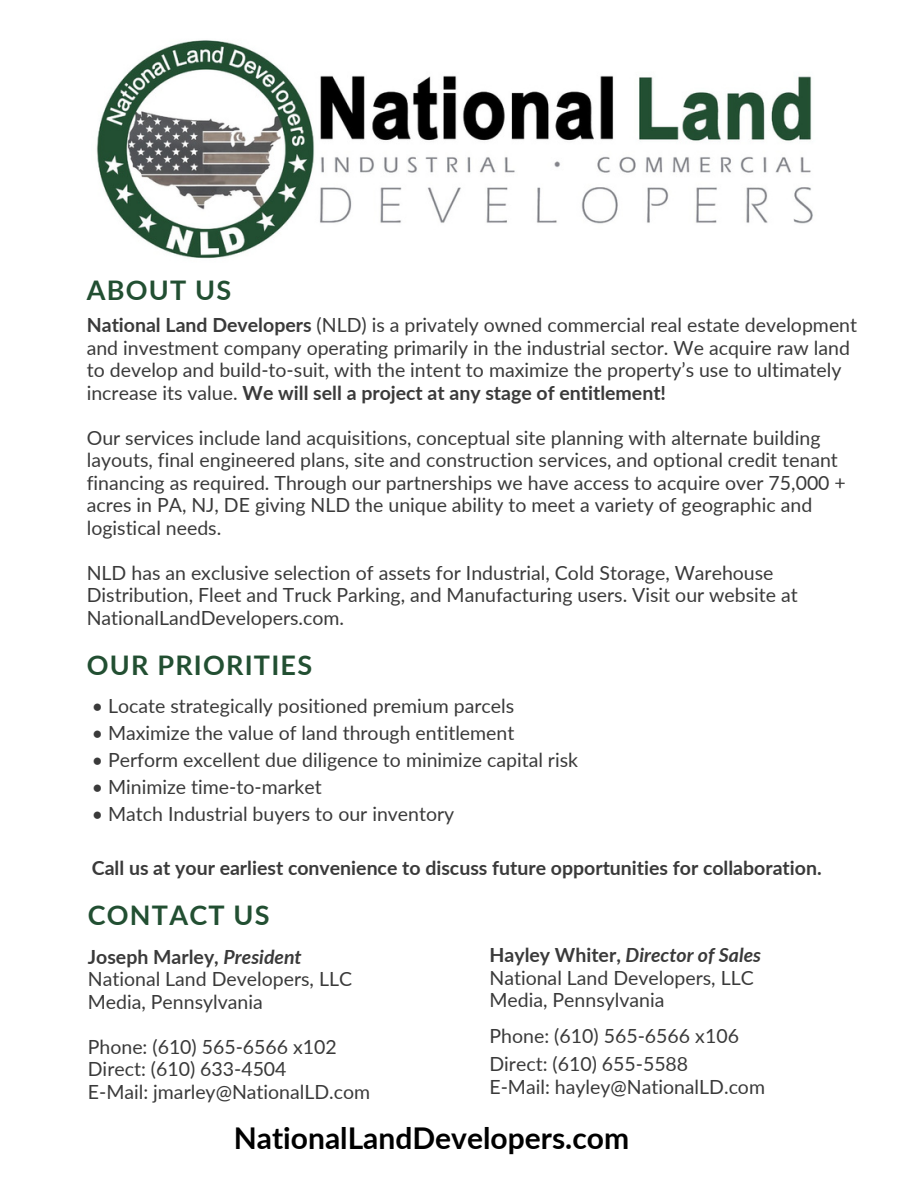
<style>
.page{position:relative;width:918px;height:1188px;background:#fff}
.page>*{position:absolute;margin:0;border:0;box-sizing:border-box;transform-origin:0 0}
.t1{font:700 30px "Lato";color:#000}
.t2{font:700 27px "Lato";letter-spacing:.045em;color:#224f32}
.t3{font:19.5px/22.5px "Lato";color:#3a3a3a}
.t4{font:700 19.5px "Lato";color:#3a3a3a}
.s1{font-weight:700}
.s2{font-weight:700;font-style:italic}
</style>
<div class="page">
<img style="left:96px;top:40px;width:717px;height:218px">
<h2 class="t2" style="left:87px;top:273px;width:146px">ABOUT US</h2>
<p class="t3" style="left:87px;top:314px;width:772px"><span class="s1">National Land Developers</span> (NLD) is a privately owned commercial real estate development and investment company operating primarily in the industrial sector. We acquire raw land to develop and build-to-suit, with the intent to maximize the property’s use to ultimately increase its value. <span class="s1">We will sell a project at any stage of entitlement!</span></p>
<p class="t3" style="left:87px;top:426px;width:761px">Our services include land acquisitions, conceptual site planning with alternate building layouts, final engineered plans, site and construction services, and optional credit tenant financing as required. Through our partnerships we have access to acquire over 75,000 + acres in PA, NJ, DE giving NLD the unique ability to meet a variety of geographic and logistical needs.</p>
<p class="t3" style="left:87px;top:561px;width:713px">NLD has an exclusive selection of assets for Industrial, Cold Storage, Warehouse<br>Distribution, Fleet and Truck Parking, and Manufacturing users. Visit our website at<br>NationalLandDevelopers.com.</p>
<h2 class="t2" style="left:87px;top:649px;width:227px">OUR PRIORITIES</h2>
<p class="t3" style="left:92px;top:694px;width:424px">• Locate strategically positioned premium parcels</p>
<p class="t3" style="left:92px;top:721px;width:424px">• Maximize the value of land through entitlement</p>
<p class="t3" style="left:92px;top:748px;width:488px">• Perform excellent due diligence to minimize capital risk</p>
<p class="t3" style="left:92px;top:775px;width:231px">• Minimize time-to-market</p>
<p class="t3" style="left:92px;top:802px;width:364px">• Match Industrial buyers to our inventory</p>
<p class="t4" style="left:92px;top:855px;width:731px">Call us at your earliest convenience to discuss future opportunities for collaboration.</p>
<h2 class="t2" style="left:88px;top:898px;width:183px">CONTACT US</h2>
<p class="t3" style="left:88px;top:945px;width:266px"><span class="s1">Joseph Marley,</span> <span class="s2">President<br></span>National Land Developers, LLC<br>Media, Pennsylvania</p>
<p class="t3" style="left:88px;top:1035px;width:284px">Phone: (610) 565-6566 x102<br>Direct: (610) 633-4504<br>E-Mail: jmarley@NationalLD.com</p>
<p class="t3" style="left:489px;top:943px;width:273px"><span class="s1">Hayley Whiter,</span> <span class="s2">Director of Sales<br></span>National Land Developers, LLC<br>Media, Pennsylvania</p>
<p class="t3" style="left:489px;top:1022px;width:251px;line-height:28.2px">Phone: (610) 565-6566 x106<br>Direct: (610) 655-5588</p>
<p class="t3" style="left:489px;top:1075px;width:277px">E-Mail: hayley@NationalLD.com</p>
<h1 class="t1" style="left:234px;top:1120px;width:397px">NationalLandDevelopers.com</h1>
</div>
